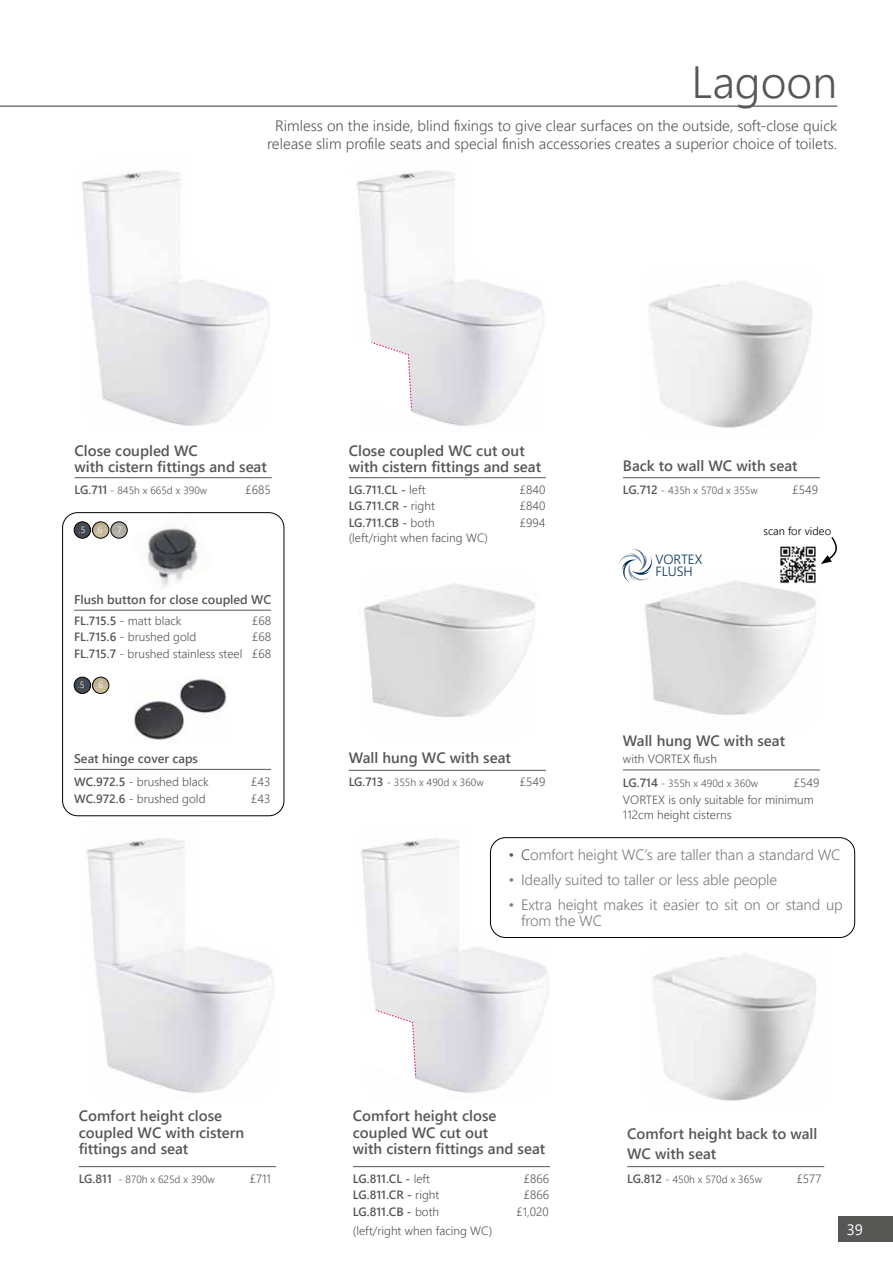
<style>
.page{position:relative;width:893px;height:1263px;background:#fff}
.page>*{position:absolute;margin:0;border:0;box-sizing:border-box;transform-origin:0 0}
.t1{font:300 45px "Segoe UI";color:#575756}
.t2{font:600 15px/16.5px "Segoe UI";color:#575756}
.t3{font:300 15px/18px "Segoe UI";color:#575756;text-align:center}
.t4{font:300 15px/16.5px "Segoe UI";letter-spacing:-.01em;color:#7e7e7d}
.t5{font:15px "Segoe UI";color:#fff}
.t6{font:300 13.35px/11.9px "Segoe UI";color:#042f5b}
.t7{font:600 12.6px "Segoe UI";color:#575756}
.t8{font:300 12px/16.4px "Segoe UI";color:#575756;text-align:right}
.t9{font:600 12px "Segoe UI";color:#575756}
.t10{font:300 11.25px "Segoe UI";color:#000}
.t11{font:300 10.5px "Segoe UI";color:#575756}
.t12{font:300 9px "Segoe UI";color:#fff}
.s1{font-weight:600;font-size:12px}
.s2{font-weight:600}
.s3{font-weight:300}
.s4{color:#575756}
.s5{font-weight:300;font-size:13.5px;color:#575756}
</style>
<div class="page">
<div style="left:839px;top:1217px;width:54px;height:25px;background:#575756"></div>
<hr style="left:0;top:106px;width:837px;height:1px;background:#333">
<img style="left:81px;top:170px;width:188px;height:256px">
<hr style="left:75px;top:477px;width:197px;height:1px;background:#575756">
<img style="left:648px;top:281px;width:164px;height:148px">
<hr style="left:623px;top:477px;width:197px;height:1px;background:#575756">
<img style="left:356px;top:170px;width:187px;height:256px">
<svg style="left:356px;top:339px;width:56px;height:76px"></svg>
<hr style="left:349px;top:477px;width:197px;height:1px;background:#575756">
<img style="left:86px;top:838px;width:187px;height:255px">
<hr style="left:79px;top:1166px;width:197px;height:1px;background:#575756">
<img style="left:652px;top:954px;width:164px;height:148px">
<hr style="left:627px;top:1166px;width:197px;height:1px;background:#575756">
<img style="left:360px;top:837px;width:188px;height:256px">
<svg style="left:360px;top:1007px;width:57px;height:76px"></svg>
<hr style="left:353px;top:1166px;width:197px;height:1px;background:#575756">
<img style="left:147px;top:526px;width:51px;height:61px">
<div style="left:62px;top:512px;width:222px;height:304px;border:1px solid #000;border-radius:15px"></div>
<hr style="left:74px;top:610px;width:197px;height:1px;background:#575756">
<img style="left:134px;top:677px;width:94px;height:66px">
<hr style="left:74px;top:769px;width:197px;height:1px;background:#575756">
<img style="left:74px;top:677px;width:17px;height:16px;border-radius:8px">
<div style="left:74px;top:677px;width:17px;height:16px;border:1px solid #000;border-radius:50%"></div>
<img style="left:92px;top:677px;width:17px;height:16px;border-radius:8px">
<div style="left:92px;top:677px;width:17px;height:16px;border:1px solid #000;border-radius:50%"></div>
<img style="left:74px;top:522px;width:17px;height:16px;border-radius:8px">
<div style="left:74px;top:522px;width:17px;height:16px;border:1px solid #000;border-radius:50%"></div>
<img style="left:92px;top:522px;width:17px;height:16px;border-radius:8px">
<div style="left:92px;top:522px;width:17px;height:16px;border:1px solid #000;border-radius:50%"></div>
<img style="left:111px;top:522px;width:16px;height:16px;border-radius:8px">
<div style="left:111px;top:522px;width:16px;height:16px;border:1px solid #000;border-radius:50%"></div>
<img style="left:645px;top:580px;width:171px;height:135px">
<svg style="left:618px;top:549px;width:35px;height:34px"></svg>
<hr style="left:623px;top:770px;width:197px;height:1px;background:#575756">
<img style="left:364px;top:583px;width:171px;height:134px">
<hr style="left:349px;top:770px;width:197px;height:1px;background:#575756">
<div style="left:490px;top:837px;width:365px;height:101px;border:1px solid #000;border-radius:15px"></div>
<img style="left:777px;top:546px;width:39px;height:40px">
<svg style="left:821px;top:537px;width:16px;height:27px"></svg>
<h1 class="t1" style="left:691px;top:39px;width:147px">Lagoon</h1>
<p class="t3" style="left:267px;top:116px;width:572px">Rimless on the inside, blind fixings to give clear surfaces on the outside, soft-close quick release slim profile seats and special finish accessories creates a superior choice of toilets.</p>
<p class="t2" style="left:75px;top:441px;width:194px">Close coupled WC<br>with cistern fittings and seat</p>
<p class="t11" style="left:75px;top:480px;width:134px"><span class="s1">LG.711</span> - 845h x 665d x 390w</p>
<p class="t8" style="left:246px;top:480px;width:27px">£685</p>
<p class="t12" style="left:79px;top:521px;width:25px">.5 .6</p>
<p class="t12" style="left:115px;top:521px;width:8px">.7</p>
<p class="t7" style="left:74px;top:587px;width:199px">Flush button for close coupled WC</p>
<p class="t8" style="left:74px;top:611px;width:109px"><span class="s2">FL.715.5</span> - matt black</p>
<p class="t8" style="left:252px;top:611px;width:20px">£68</p>
<p class="t8" style="left:74px;top:628px;width:124px"><span class="s2">FL.715.6</span> - brushed gold</p>
<p class="t8" style="left:74px;top:628px;width:198px">£68<br><span class="s2">FL.715.7</span> - brushed stainless steel £68</p>
<p class="t12" style="left:78px;top:676px;width:8px">.5</p>
<p class="t12" style="left:96px;top:676px;width:8px">.6</p>
<p class="t7" style="left:74px;top:746px;width:125px">Seat hinge cover caps</p>
<p class="t8" style="left:74px;top:773px;width:136px"><span class="s2">WC.972.5</span> - brushed black</p>
<p class="t8" style="left:251px;top:773px;width:21px">£43</p>
<p class="t8" style="left:74px;top:789px;width:133px"><span class="s2">WC.972.6</span> - brushed gold</p>
<p class="t8" style="left:251px;top:789px;width:21px">£43</p>
<p class="t2" style="left:79px;top:1106px;width:167px">Comfort height close coupled WC with cistern fittings and seat</p>
<p class="t11" style="left:79px;top:1169px;width:138px"><span class="s1">LG.811</span> - 870h x 625d x 390w</p>
<p class="t8" style="left:250px;top:1169px;width:23px">£711</p>
<p class="t2" style="left:349px;top:441px;width:194px">Close coupled WC cut out with cistern fittings and seat</p>
<p class="t9" style="left:349px;top:478px;width:78px">LG.711.CL - <span class="s3">left</span></p>
<p class="t8" style="left:520px;top:480px;width:27px">£840</p>
<p class="t9" style="left:349px;top:495px;width:88px">LG.711.CR - <span class="s3">right</span></p>
<p class="t8" style="left:520px;top:497px;width:27px">£840</p>
<p class="t9" style="left:349px;top:511px;width:88px">LG.711.CB - <span class="s3">both</span></p>
<p class="t8" style="left:520px;top:513px;width:27px">£994</p>
<p class="t8" style="left:349px;top:528px;width:141px">(left/right when facing WC)</p>
<p class="t2" style="left:349px;top:748px;width:164px">Wall hung WC with seat</p>
<p class="t11" style="left:349px;top:773px;width:137px"><span class="s1">LG.713</span> - 355h x 490d x 360w</p>
<p class="t8" style="left:520px;top:773px;width:27px">£549</p>
<p class="t2" style="left:623px;top:456px;width:176px">Back to wall WC with seat</p>
<p class="t11" style="left:623px;top:480px;width:136px"><span class="s1">LG.712</span> - 435h x 570d x 355w</p>
<p class="t8" style="left:792px;top:480px;width:27px">£549</p>
<p class="t6" style="left:655px;top:552px;width:49px">VORTEX<br>FLUSH</p>
<p class="t10" style="left:763px;top:520px;width:69px">scan for video</p>
<p class="t2" style="left:623px;top:731px;width:164px">Wall hung WC with seat</p>
<p class="t8" style="left:623px;top:749px;width:96px">with VORTEX flush</p>
<p class="t11" style="left:623px;top:773px;width:137px"><span class="s1">LG.714</span> - 355h x 490d x 360w</p>
<p class="t8" style="left:794px;top:773px;width:27px">£549</p>
<p class="t8" style="left:623px;top:791px;width:193px;line-height:15px;text-align:left">VORTEX is only suitable for minimum<br>112cm height cisterns</p>
<p class="t4" style="left:508px;top:844px;width:334px"><span class="s4">• C</span>omfort height WC’s are taller than a standard WC</p>
<p class="t4" style="left:508px;top:869px;width:270px">• Ideally suited to taller or less able people</p>
<p class="t4" style="left:521px;top:894px;width:323px;text-indent:-13px">• Extra height makes it easier to sit on or stand up from the WC</p>
<p class="t2" style="left:353px;top:1106px;width:194px">Comfort height close coupled WC cut out<br>with cistern fittings and seat</p>
<p class="t9" style="left:353px;top:1167px;width:79px">LG.811.CL - <span class="s3">left</span></p>
<p class="t8" style="left:524px;top:1169px;width:27px">£866</p>
<p class="t9" style="left:353px;top:1184px;width:88px">LG.811.CR - <span class="s3">right</span></p>
<p class="t8" style="left:524px;top:1186px;width:27px">£866</p>
<p class="t9" style="left:353px;top:1200px;width:88px">LG.811.CB - <span class="s3">both</span></p>
<p class="t8" style="left:516px;top:1202px;width:34px">£1,020</p>
<p class="t8" style="left:353px;top:1221px;width:141px">(left/right when facing WC)</p>
<p class="t2" style="left:627px;top:1123px;width:192px;line-height:19.5px">Comfort height back to wall<br>WC with seat</p>
<p class="t11" style="left:627px;top:1169px;width:137px"><span class="s1">LG.812</span> - 450h x 570d x 365w</p>
<p class="t8" style="left:797px;top:1169px;width:26px">£577</p>
<p class="t5" style="left:847px;top:1215px;width:20px">3 9<span class="s5">2</span></p>
</div>
